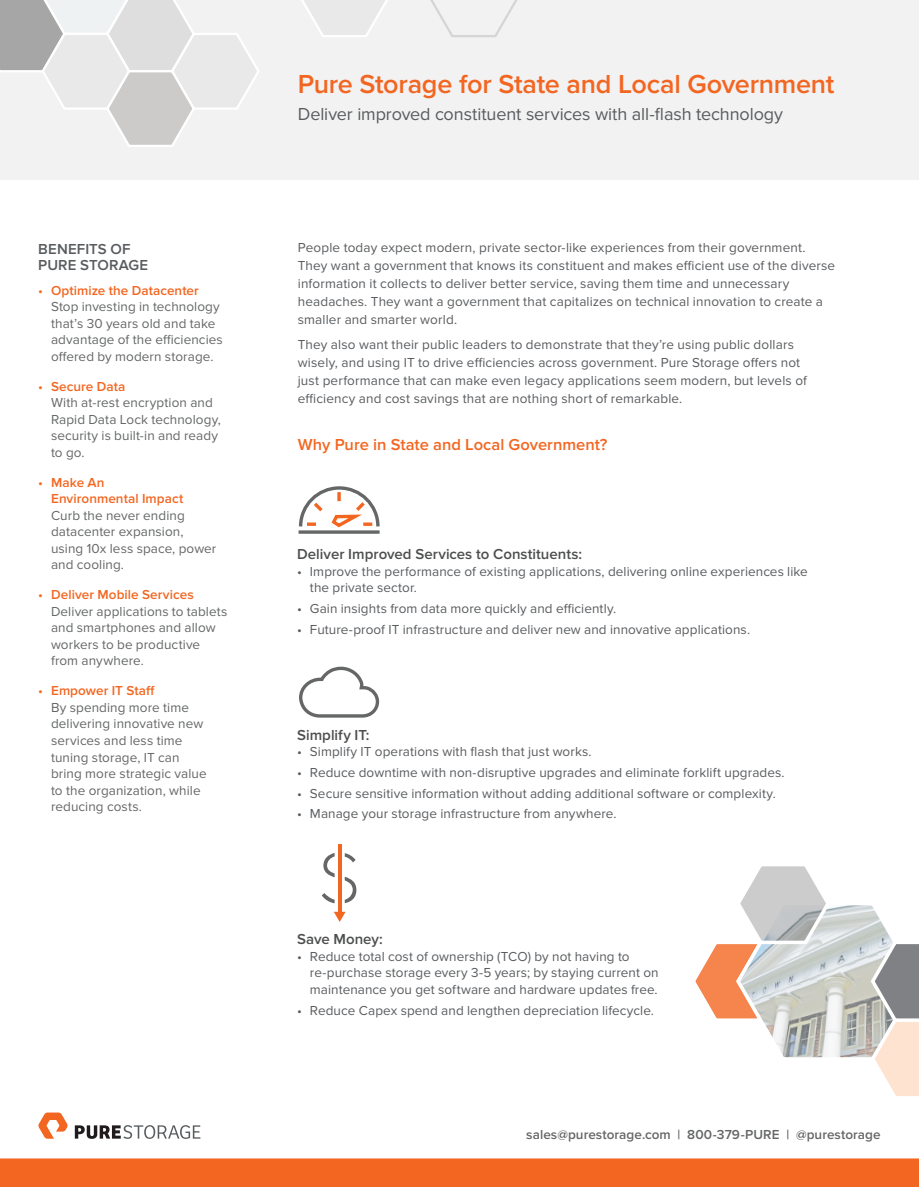
<style>
.page{position:relative;width:919px;height:1187px;background:#fff}
.page>*{position:absolute;margin:0;border:0;box-sizing:border-box;transform-origin:0 0}
.t1{font:600 27px "Proxima Nova";letter-spacing:-.01em;color:#f36621}
.Subtitle{font:18px "Proxima Nova";letter-spacing:-.005em;color:#595c5f}
.Body-Subheads_Orange{font:600 16.5px "Proxima Nova";color:#f36621}
.Body-Subheads_Black{font:600 15px "Proxima Nova";color:#4d4e4e}
.Sidebar-Title{font:600 15px/16.5px "Proxima Nova";letter-spacing:.005em;color:#595c5f}
.Intro_copy{font:13.5px/18px "Proxima Nova";letter-spacing:.01em;color:#595c5f}
.t2{font:13.5px/16.5px "Proxima Nova";letter-spacing:.005em;color:#656666}
.Body{font:13.5px/18px "Proxima Nova";letter-spacing:.01em;color:#595c5f}
.t3{font:600 13.5px "Proxima Nova";letter-spacing:.005em;color:#656666}
.s1{color:#f36621}
.s2{font-weight:600;color:#f36621}
</style>
<div class="page">
<div style="left:0;top:0;width:918px;height:179px;background:#f2f2f2"></div>
<svg style="left:38px;top:1112px;width:30px;height:26px"></svg>
<svg style="left:75px;top:1125px;width:125px;height:13px"></svg>
<div style="left:0;top:1158px;width:918px;height:28px;background:#f36621"></div>
<svg style="left:301px;top:0;width:87px;height:37px"></svg>
<svg style="left:0;top:0;width:259px;height:147px"></svg>
<svg style="left:430px;top:0;width:87px;height:37px"></svg>
<svg style="left:695px;top:866px;width:223px;height:230px"></svg>
<svg style="left:322px;top:893px;width:12px;height:10px"></svg>
<svg style="left:345px;top:876px;width:11px;height:27px"></svg>
<svg style="left:345px;top:853px;width:10px;height:9px"></svg>
<svg style="left:323px;top:853px;width:11px;height:24px"></svg>
<hr style="left:338px;top:844px;width:3px;height:68px;background:#f36621">
<svg style="left:334px;top:911px;width:11px;height:10px"></svg>
<svg style="left:299px;top:666px;width:81px;height:52px"></svg>
<svg style="left:299px;top:486px;width:81px;height:42px"></svg>
<hr style="left:300px;top:530px;width:78px;height:3px;background:#656666">
<p class="Sidebar-Title" style="left:38px;top:241px;width:111px">BENEFITS OF<br>PURE STORAGE</p>
<p class="t2" style="left:51px;top:282px;width:173px;text-indent:-13px"><span class="s1">•</span> <span class="s2">Optimize the Datacenter<br></span>Stop investing in technology that’s 30 years old and take advantage of the efficiencies offered by modern storage.</p>
<p class="t2" style="left:51px;top:378px;width:171px;text-indent:-13px"><span class="s1">•</span> <span class="s2">Secure Data<br></span>With at-rest encryption and<br>Rapid Data Lock technology, security is built-in and ready to go.</p>
<p class="t2" style="left:51px;top:474px;width:167px;text-indent:-13px"><span class="s1">•</span> <span class="s2">Make An<br>Environmental Impact<br></span>Curb the never ending datacenter expansion, using 10x less space, power and cooling.</p>
<p class="t2" style="left:51px;top:587px;width:178px;text-indent:-13px"><span class="s1">•</span> <span class="s2">Deliver Mobile Services<br></span>Deliver applications to tablets and smartphones and allow workers to be productive from anywhere.</p>
<p class="t2" style="left:51px;top:683px;width:157px;text-indent:-13px"><span class="s1">•</span> <span class="s2">Empower IT Staff<br></span>By spending more time delivering innovative new services and less time tuning storage, IT can bring more strategic value to the organization, while reducing costs.</p>
<p class="t1" style="left:298px;top:69px;width:538px">Pure Storage for State and Local Government</p>
<p class="Subtitle" style="left:298px;top:103px;width:487px">Deliver improved constituent services with all-flash technology</p>
<p class="Intro_copy" style="left:298px;top:239px;width:539px">People today expect modern, private sector-like experiences from their government.<br>They want a government that knows its constituent and makes efficient use of the diverse information it collects to deliver better service, saving them time and unnecessary headaches. They want a government that capitalizes on technical innovation to create a smaller and smarter world.</p>
<p class="Body" style="left:298px;top:336px;width:510px">They also want their public leaders to demonstrate that they’re using public dollars wisely, and using IT to drive efficiencies across government. Pure Storage offers not just performance that can make even legacy applications seem modern, but levels of efficiency and cost savings that are nothing short of remarkable.</p>
<p class="Body-Subheads_Orange" style="left:298px;top:435px;width:311px">Why Pure in State and Local Government?</p>
<p class="Body-Subheads_Black" style="left:297px;top:545px;width:286px">Deliver Improved Services to Constituents:</p>
<p class="Intro_copy" style="left:310px;top:563px;width:499px;line-height:16.5px;text-indent:-13px">• Improve the performance of existing applications, delivering online experiences like the private sector.</p>
<p class="Intro_copy" style="left:297px;top:599px;width:320px">• Gain insights from data more quickly and efficiently.</p>
<p class="Intro_copy" style="left:297px;top:620px;width:454px">• Future-proof IT infrastructure and deliver new and innovative applications.</p>
<p class="Body-Subheads_Black" style="left:297px;top:725px;width:74px">Simplify IT:</p>
<p class="Intro_copy" style="left:297px;top:742px;width:296px">• Simplify IT operations with flash that just works.</p>
<p class="Intro_copy" style="left:297px;top:763px;width:489px">• Reduce downtime with non-disruptive upgrades and eliminate forklift upgrades.</p>
<p class="Intro_copy" style="left:297px;top:784px;width:480px">• Secure sensitive information without adding additional software or complexity.</p>
<p class="Intro_copy" style="left:297px;top:805px;width:321px">• Manage your storage infrastructure from anywhere.</p>
<p class="Body-Subheads_Black" style="left:297px;top:930px;width:87px">Save Money:</p>
<p class="Intro_copy" style="left:310px;top:948px;width:350px;line-height:16.5px;text-indent:-13px">• Reduce total cost of ownership (TCO) by not having to re-purchase storage every 3-5 years; by staying current on maintenance you get software and hardware updates free.</p>
<p class="Intro_copy" style="left:297px;top:1001px;width:358px">• Reduce Capex spend and lengthen depreciation lifecycle.</p>
<p class="t3" style="left:526px;top:1126px;width:356px">sales@purestorage.com | 800-379-PURE | @purestorage</p>
</div>
